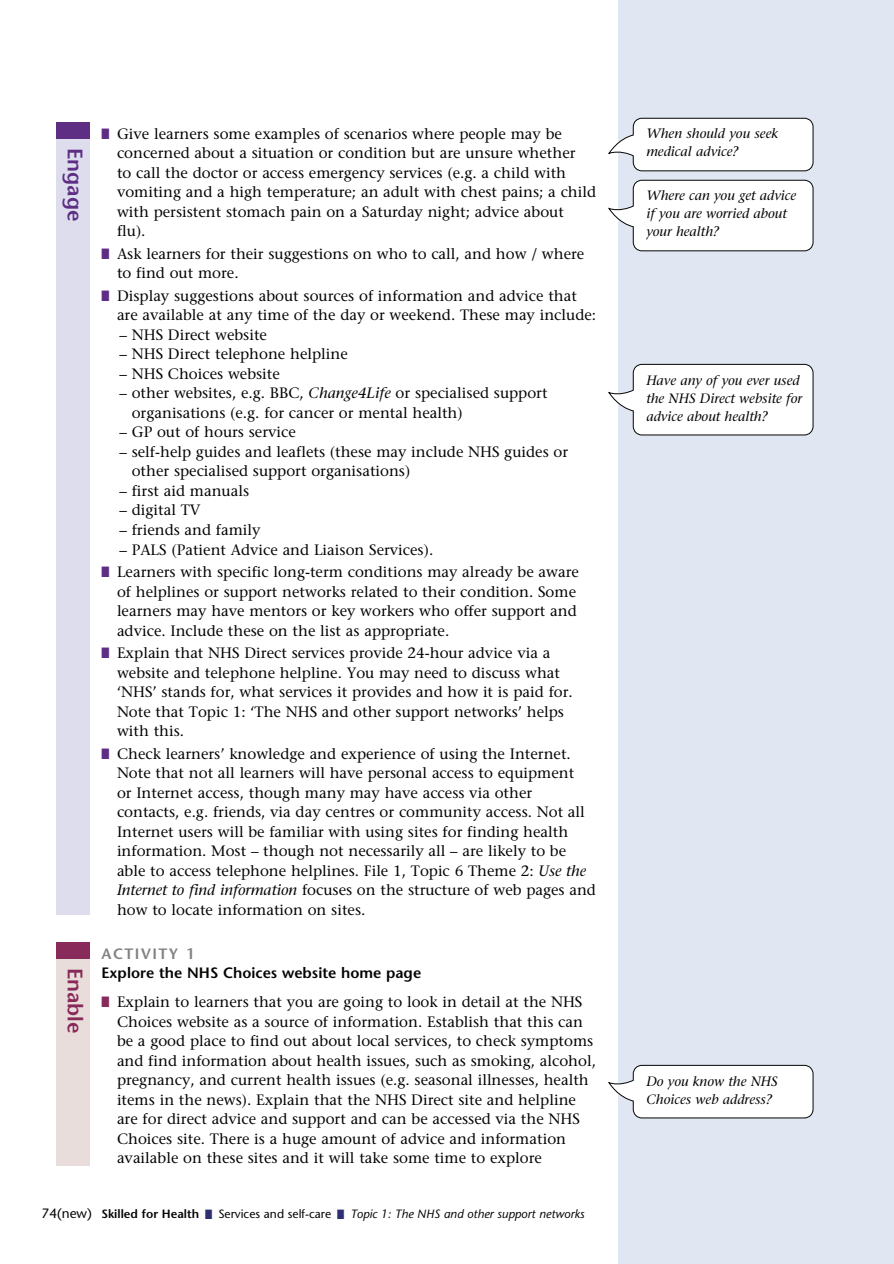
<style>
.page{position:relative;width:894px;height:1264px;background:#fff}
.page>*{position:absolute;margin:0;border:0;box-sizing:border-box;transform-origin:0 0}
.t1{font:600 21px "Stone Sans";color:#5e2e85}
.t2{font:600 21px "Stone Sans";color:#882a5a}
.t3{font:15px/19.5px "Stone Serif";color:#040503}
.t4{font:600 15px "Stone Sans";color:#040503}
.t5{font:600 15px "Stone Sans";letter-spacing:.1em;color:#808283}
.t6{font:italic 13.5px/18px "Stone Serif";color:#040503}
.t7{font:italic 12px "Stone Sans";color:#040503}
.s1{color:#5e2e85}
.s2{font-style:italic}
.s3{color:#882a5a}
.s4{font-style:normal;font-size:13.5px}
.s5{font-weight:600;font-style:normal}
.s6{color:#2d2e73}
.s7{font-style:normal}
</style>
<div class="page">
<div style="left:618px;top:0;width:275px;height:1263px;background:#e0e7f3"></div>
<div style="left:56px;top:122px;width:33px;height:792px;background:#dddded"></div>
<div style="left:56px;top:122px;width:33px;height:17px;background:#5e2e85"></div>
<svg style="left:608px;top:117px;width:205px;height:55px;background:#f2f2f3"></svg>
<svg style="left:608px;top:1064px;width:205px;height:54px;background:#f3f4f5"></svg>
<svg style="left:608px;top:179px;width:205px;height:72px;background:#f5f5f6"></svg>
<svg style="left:608px;top:363px;width:205px;height:73px;background:#f4f4f5"></svg>
<div style="left:57px;top:942px;width:33px;height:223px;background:#e9dddb"></div>
<div style="left:56px;top:942px;width:33px;height:16px;background:#882a5a"></div>
<h1 class="t1" style="left:83px;top:148px;width:75px;rotate:90deg">Engage</h1>
<h1 class="t2" style="left:83px;top:967px;width:67px;rotate:90deg">Enable</h1>
<p class="t3" style="left:117px;top:125px;width:480px;text-indent:-15px"><span class="s1">■</span> Give learners some examples of scenarios where people may be concerned about a situation or condition but are unsure whether<br>to call the doctor or access emergency services (e.g. a child with vomiting and a high temperature; an adult with chest pains; a child with persistent stomach pain on a Saturday night; advice about flu).</p>
<p class="t3" style="left:117px;top:245px;width:469px;text-indent:-15px"><span class="s1">■</span> Ask learners for their suggestions on who to call, and how / where to find out more.</p>
<p class="t3" style="left:117px;top:287px;width:480px;text-indent:-15px"><span class="s1">■</span> Display suggestions about sources of information and advice that are available at any time of the day or weekend. These may include:</p>
<p class="t3" style="left:119px;top:326px;width:149px">– NHS Direct website</p>
<p class="t3" style="left:119px;top:346px;width:230px">– NHS Direct telephone helpline</p>
<p class="t3" style="left:119px;top:365px;width:162px">– NHS Choices website</p>
<p class="t3" style="left:132px;top:385px;width:417px;text-indent:-12px">– other websites, e.g. BBC, <span class="s2">Change4Life</span> or specialised support organisations (e.g. for cancer or mental health)</p>
<p class="t3" style="left:119px;top:424px;width:178px">– GP out of hours service</p>
<p class="t3" style="left:132px;top:443px;width:438px;text-indent:-12px">– self-help guides and leaflets (these may include NHS guides or other specialised support organisations)</p>
<p class="t3" style="left:119px;top:482px;width:131px">– first aid manuals</p>
<p class="t3" style="left:119px;top:502px;width:83px">– digital TV</p>
<p class="t3" style="left:119px;top:521px;width:143px">– friends and family</p>
<p class="t3" style="left:119px;top:541px;width:315px">– PALS (Patient Advice and Liaison Services).</p>
<p class="t3" style="left:117px;top:563px;width:463px;text-indent:-15px"><span class="s1">■</span> Learners with specific long-term conditions may already be aware of helplines or support networks related to their condition. Some learners may have mentors or key workers who offer support and advice. Include these on the list as appropriate.</p>
<p class="t3" style="left:117px;top:644px;width:457px;text-indent:-15px"><span class="s1">■</span> Explain that NHS Direct services provide 24-hour advice via a website and telephone helpline. You may need to discuss what ‘NHS’ stands for, what services it provides and how it is paid for.<br>Note that Topic 1: ‘The NHS and other support networks’ helps with this.</p>
<p class="t3" style="left:117px;top:745px;width:480px;text-indent:-15px"><span class="s1">■</span> Check learners’ knowledge and experience of using the Internet.<br>Note that not all learners will have personal access to equipment<br>or Internet access, though many may have access via other contacts, e.g. friends, via day centres or community access. Not all Internet users will be familiar with using sites for finding health information. Most – though not necessarily all – are likely to be able to access telephone helplines. File 1, Topic 6 Theme 2: <span class="s2">Use the Internet to find information</span> focuses on the structure of web pages and how to locate information on sites.</p>
<p class="t5" style="left:101px;top:947px;width:95px">ACTIVITY 1</p>
<p class="t4" style="left:101px;top:967px;width:321px">Explore the NHS Choices website home page</p>
<p class="t3" style="left:117px;top:993px;width:480px;text-indent:-15px"><span class="s3">■</span> Explain to learners that you are going to look in detail at the NHS Choices website as a source of information. Establish that this can be a good place to find out about local services, to check symptoms and find information about health issues, such as smoking, alcohol, pregnancy, and current health issues (e.g. seasonal illnesses, health items in the news). Explain that the NHS Direct site and helpline are for direct advice and support and can be accessed via the NHS Choices site. There is a huge amount of advice and information available on these sites and it will take some time to explore</p>
<p class="t7" style="left:42px;top:1209px;width:544px"><span class="s4">74(new)</span> <span class="s5">Skilled for Health</span> <span class="s6">■</span> <span class="s7">Services and self-care</span> <span class="s6">■</span> Topic 1: The NHS and other support networks</p>
<p class="t6" style="left:646px;top:125px;width:133px">When should you seek medical advice?</p>
<p class="t6" style="left:646px;top:188px;width:151px">Where can you get advice if you are worried about your health?</p>
<p class="t6" style="left:646px;top:372px;width:157px">Have any of you ever used the NHS Direct website for advice about health?</p>
<p class="t6" style="left:646px;top:1073px;width:133px">Do you know the NHS<br>Choices web address?</p>
</div>
